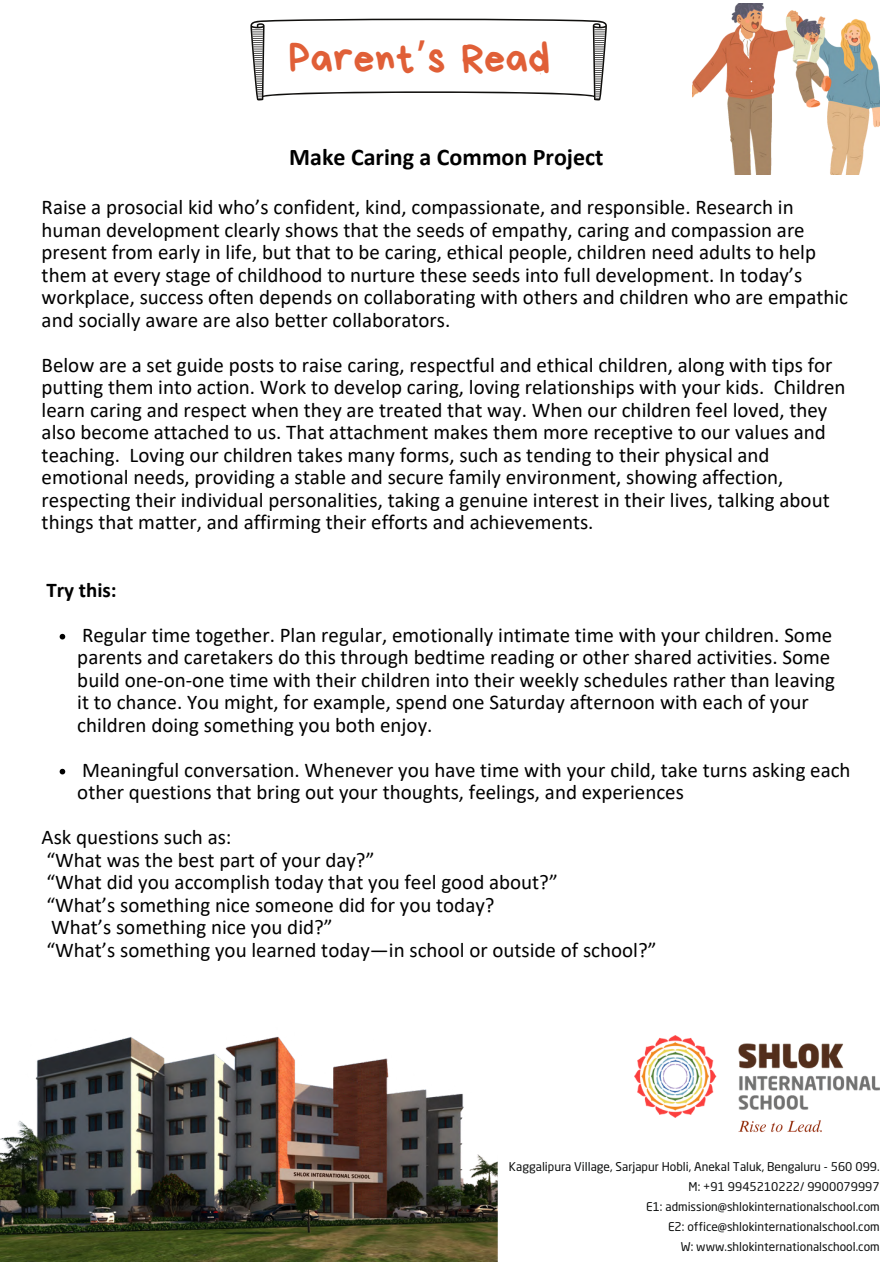
<style>
.page{position:relative;width:893px;height:1264px;background:#fff}
.page>*{position:absolute;margin:0;border:0;box-sizing:border-box;transform-origin:0 0}
.t1{font:42px "Bryndan Write";color:#e05f37}
.t2{font:700 24px "Calibri";color:#000}
.t3{font:21px/22.5px "Calibri";color:#000}
.t4{font:700 21px "Calibri";color:#000}
.t5{font:12px "Neo Sans Pro";color:#0e1010}
.s1{font-family:"Noto Sans Gurmukhi"}
</style>
<div class="page">
<svg style="left:60px;top:634px;width:5px;height:5px"></svg>
<svg style="left:60px;top:768px;width:5px;height:6px"></svg>
<img style="left:692px;top:4px;width:187px;height:171px">
<svg style="left:250px;top:19px;width:357px;height:81px"></svg>
<img style="left:0;top:1036px;width:497px;height:225px">
<img style="left:634px;top:1035px;width:245px;height:82px">
<img style="left:736px;top:1100px;width:89px;height:33px">
<p class="t1" style="left:289px;top:37px;width:262px">Parent<span class="s1">’</span>s Read</p>
<p class="t2" style="left:289px;top:147px;width:316px">Make Caring a Common Project</p>
<p class="t3" style="left:42px;top:198px;width:807px">Raise a prosocial kid who’s confident, kind, compassionate, and responsible. Research in human development clearly shows that the seeds of empathy, caring and compassion are present from early in life, but that to be caring, ethical people, children need adults to help them at every stage of childhood to nurture these seeds into full development. In today’s workplace, success often depends on collaborating with others and children who are empathic and socially aware are also better collaborators.</p>
<p class="t3" style="left:42px;top:355px;width:805px">Below are a set guide posts to raise caring, respectful and ethical children, along with tips for putting them into action. Work to develop caring, loving relationships with your kids. Children learn caring and respect when they are treated that way. When our children feel loved, they also become attached to us. That attachment makes them more receptive to our values and teaching. Loving our children takes many forms, such as tending to their physical and emotional needs, providing a stable and secure family environment, showing affection, respecting their individual personalities, taking a genuine interest in their lives, talking about things that matter, and affirming their efforts and achievements.</p>
<p class="t4" style="left:46px;top:581px;width:72px">Try this:</p>
<p class="t3" style="left:77px;top:625px;width:759px">Regular time together. Plan regular, emotionally intimate time with your children. Some parents and caretakers do this through bedtime reading or other shared activities. Some build one-on-one time with their children into their weekly schedules rather than leaving it to chance. You might, for example, spend one Saturday afternoon with each of your children doing something you both enjoy.</p>
<p class="t3" style="left:77px;top:760px;width:774px">Meaningful conversation. Whenever you have time with your child, take turns asking each other questions that bring out your thoughts, feelings, and experiences</p>
<p class="t3" style="left:42px;top:827px;width:191px">Ask questions such as:</p>
<p class="t3" style="left:46px;top:850px;width:329px">“What was the best part of your day?”</p>
<p class="t3" style="left:46px;top:872px;width:513px">“What did you accomplish today that you feel good about?”</p>
<p class="t3" style="left:46px;top:895px;width:449px">“What’s something nice someone did for you today?</p>
<p class="t3" style="left:51px;top:917px;width:283px">What’s something nice you did?”</p>
<p class="t3" style="left:46px;top:940px;width:611px">“What’s something you learned today—in school or outside of school?”</p>
<p class="t5" style="left:509px;top:1162px;width:372px">Kaggalipura Village, Sarjapur Hobli, Anekal Taluk, Bengaluru - 560 099.</p>
<p class="t5" style="left:688px;top:1181px;width:192px">M: +91 9945210222/ 9900079997</p>
<p class="t5" style="left:646px;top:1201px;width:235px">E1: admission@shlokinternationalschool.com</p>
<p class="t5" style="left:668px;top:1221px;width:213px">E2: office@shlokinternationalschool.com</p>
<p class="t5" style="left:680px;top:1241px;width:200px">W: www.shlokinternationalschool.com</p>
</div>
